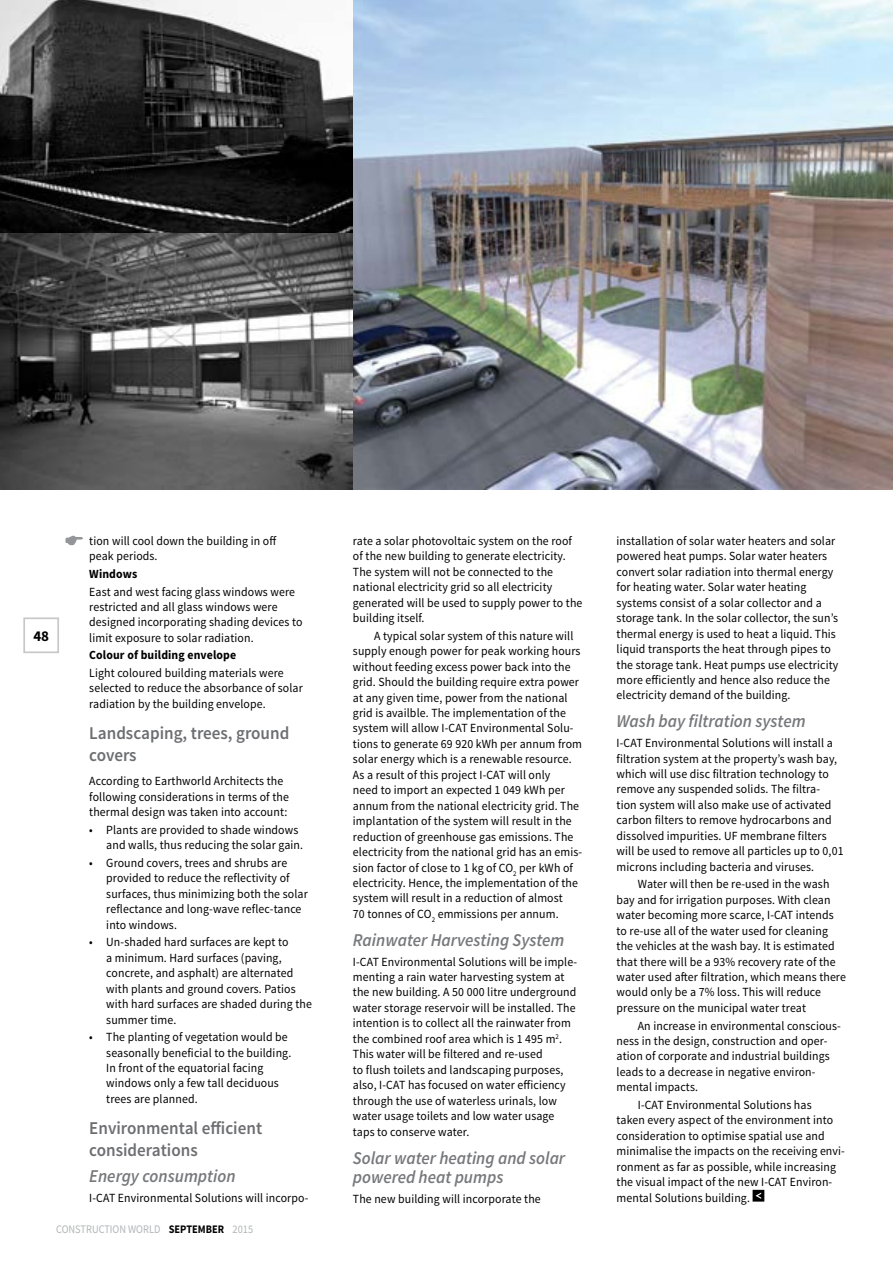
<style>
.page{position:relative;width:893px;height:1263px;background:#fff}
.page>*{position:absolute;margin:0;border:0;box-sizing:border-box;transform-origin:0 0}
.t1{font:italic 600 18px/19.5px "Source Sans Pro";color:#77787b;scale:.95 1}
.t2{font:600 18px/22.5px "Source Sans Pro";color:#6d6e71;scale:.95 1}
.t3{font:700 15px "Source Sans Pro";color:#000}
.t4{font:12.45px/15.5px "Source Sans Pro";letter-spacing:.01em;color:#000;scale:.95 1}
.t5{font:700 12.45px "Source Sans Pro";letter-spacing:.01em;color:#000;scale:.95 1}
.t6{font:11.55px "Source Sans Pro";color:#b1b4b6;scale:.9 1}
.s1{font-weight:700;color:#000}
</style>
<div class="page">
<div style="left:23px;top:617px;width:36px;height:36px;border:2px solid #c7c8ca"></div>
<svg style="left:753px;top:1190px;width:11px;height:11px"></svg>
<img style="left:0;top:0;width:893px;height:489px">
<svg style="left:65px;top:535px;width:18px;height:10px"></svg>
<p class="t3" style="left:33px;top:626px;width:17px">48</p>
<p class="t4" style="left:89px;top:533px;width:199px">tion will cool down the building in off peak periods.</p>
<p class="t5" style="left:89px;top:566px;width:52px">Windows</p>
<p class="t4" style="left:89px;top:584px;width:226px">East and west facing glass windows were restricted and all glass windows were designed incorporating shading devices to limit exposure to solar radiation.</p>
<p class="t5" style="left:89px;top:647px;width:156px">Colour of building envelope</p>
<p class="t4" style="left:89px;top:665px;width:226px">Light coloured building materials were selected to reduce the absorbance of solar radiation by the building envelope.</p>
<h1 class="t2" style="left:89px;top:722px;width:212px">Landscaping, trees, ground covers</h1>
<p class="t4" style="left:89px;top:774px;width:212px">According to Earthworld Architects the following considerations in terms of the thermal design was taken into account:</p>
<p class="t4" style="left:106px;top:822px;width:209px;text-indent:-17px">• Plants are provided to shade windows and walls, thus reducing the solar gain.</p>
<p class="t4" style="left:106px;top:855px;width:214px;text-indent:-17px">• Ground covers, trees and shrubs are provided to reduce the reflectivity of surfaces, thus minimizing both the solar reflectance and long-wave reflec-tance into windows.</p>
<p class="t4" style="left:106px;top:935px;width:218px;text-indent:-17px">• Un-shaded hard surfaces are kept to<br>a minimum. Hard surfaces (paving, concrete, and asphalt) are alternated with plants and ground covers. Patios with hard surfaces are shaded during the summer time.</p>
<p class="t4" style="left:106px;top:1029px;width:196px;text-indent:-17px">• The planting of vegetation would be seasonally beneficial to the building.<br>In front of the equatorial facing windows only a few tall deciduous trees are planned.</p>
<h1 class="t2" style="left:89px;top:1117px;width:184px">Environmental efficient considerations</h1>
<h1 class="t1" style="left:89px;top:1166px;width:156px">Energy consumption</h1>
<p class="t4" style="left:89px;top:1190px;width:232px">I-CAT Environmental Solutions will incorpo-</p>
<p class="t6" style="left:56px;top:1222px;width:220px">CONSTRUCTION WORLD <span class="s1">SEPTEMBER</span> 2015</p>
<p class="t4" style="left:353px;top:533px;width:243px">rate a solar photovoltaic system on the roof of the new building to generate electricity.<br>The system will not be connected to the national electricity grid so all electricity generated will be used to supply power to the building itself.</p>
<p class="t4" style="left:353px;top:628px;width:243px;text-indent:21px">A typical solar system of this nature will supply enough power for peak working hours without feeding excess power back into the grid. Should the building require extra power at any given time, power from the national grid is availble. The implementation of the system will allow I-CAT Environmental Solu&shy;tions to generate 69 920 kWh per annum from solar energy which is a renewable resource.<br>As a result of this project I-CAT will only<br>need to import an expected 1 049 kWh per annum from the national electricity grid. The implantation of the system will result in the reduction of greenhouse gas emissions. The electricity from the national grid has an emis&shy;sion factor of close to 1 kg of CO<sub>2</sub> per kWh of electricity. Hence, the implementation of the system will result in a reduction of almost<br>70 tonnes of CO<sub>2</sub> emmissions per annum.</p>
<h1 class="t1" style="left:353px;top:930px;width:224px">Rainwater Harvesting System</h1>
<p class="t4" style="left:353px;top:954px;width:237px">I-CAT Environmental Solutions will be imple&shy;menting a rain water harvesting system at the new building. A 50 000 litre underground water storage reservoir will be installed. The intention is to collect all the rainwater from the combined roof area which is 1 495 m<sup>2</sup>.<br>This water will be filtered and re-used<br>to flush toilets and landscaping purposes, also, I-CAT has focused on water efficiency through the use of waterless urinals, low water usage toilets and low water usage taps to conserve water.</p>
<h1 class="t1" style="left:353px;top:1148px;width:225px">Solar water heating and solar powered heat pumps</h1>
<p class="t4" style="left:353px;top:1191px;width:199px">The new building will incorporate the</p>
<p class="t4" style="left:617px;top:533px;width:235px">installation of solar water heaters and solar powered heat pumps. Solar water heaters convert solar radiation into thermal energy for heating water. Solar water heating systems consist of a solar collector and a storage tank. In the solar collector, the sun’s thermal energy is used to heat a liquid. This liquid transports the heat through pipes to the storage tank. Heat pumps use electricity more efficiently and hence also reduce the electricity demand of the building.</p>
<h1 class="t1" style="left:617px;top:712px;width:200px">Wash bay filtration system</h1>
<p class="t4" style="left:617px;top:735px;width:240px">I-CAT Environmental Solutions will install a filtration system at the property’s wash bay, which will use disc filtration technology to remove any suspended solids. The filtra-<br>tion system will also make use of activated carbon filters to remove hydrocarbons and dissolved impurities. UF membrane filters will be used to remove all particles up to 0,01 microns including bacteria and viruses.</p>
<p class="t4" style="left:617px;top:877px;width:243px;text-indent:21px">Water will then be re-used in the wash bay and for irrigation purposes. With clean water becoming more scarce, I-CAT intends to re-use all of the water used for cleaning the vehicles at the wash bay. It is estimated that there will be a 93% recovery rate of the water used after filtration, which means there would only be a 7% loss. This will reduce pressure on the municipal water treat</p>
<p class="t4" style="left:617px;top:1018px;width:238px;text-indent:21px">An increase in environmental conscious&shy;ness in the design, construction and oper&shy;ation of corporate and industrial buildings leads to a decrease in negative environ&shy;mental impacts.</p>
<p class="t4" style="left:617px;top:1097px;width:242px;text-indent:21px">I-CAT Environmental Solutions has<br>taken every aspect of the environment into consideration to optimise spatial use and minimalise the impacts on the receiving envi&shy;ronment as far as possible, while increasing the visual impact of the new I-CAT Environ&shy;mental Solutions building.</p>
</div>
